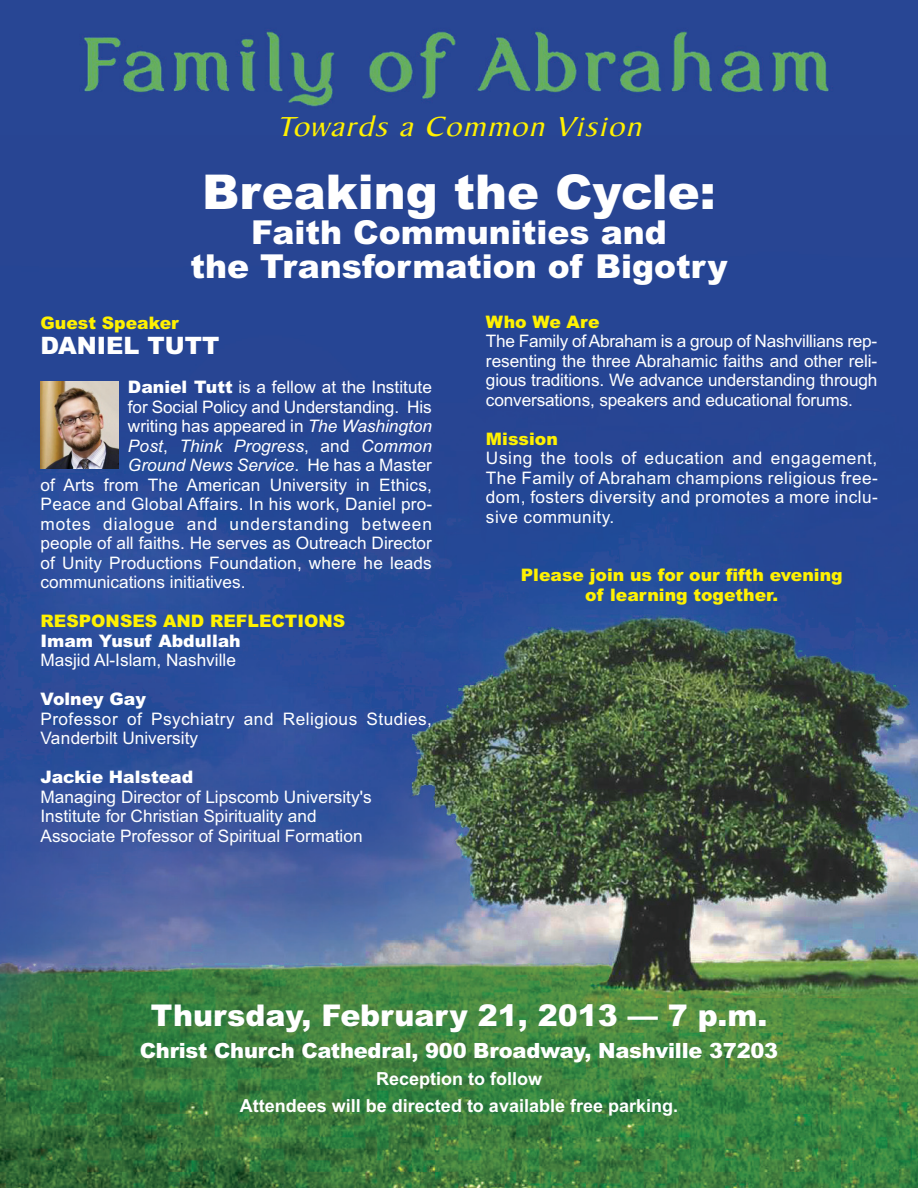
<style>
.page{position:relative;width:918px;height:1188px;background:#fff}
.page>*{position:absolute;margin:0;border:0;box-sizing:border-box;transform-origin:0 0}
.t1{font:900 48px "Arial";color:#fff}
.t2{font:900 33px/34.5px "Arial";color:#fff;text-align:center}
.t3{font:900 30px "Arial";color:#fff}
.t4{font:italic 29.7px "Baker Signet";color:#fff101;scale:1.11 1}
.t5{font:900 24px "Arial";color:#fff}
.t6{font:900 21px "Arial";letter-spacing:-.01em;color:#fff}
.t7{font:700 18px/27px "Arial";color:#fff;text-align:center}
.t8{font:17.25px/19.5px "Arial";color:#fff;text-align:justify}
.t9{font:17.25px/19.5px "Arial";letter-spacing:.025em;color:#fff}
.t10{font:900 17.25px/19.5px "Arial";color:#fff101;text-align:center}
.t11{font:italic 17.25px "Arial";letter-spacing:.01em;color:#fff}
.t12{font:900 17.25px "Arial";color:#fff}
.t13{font:17.25px "Arial";letter-spacing:.05em;color:#fff}
.s1{font-weight:900}
.s2{font-style:italic}
.s3{font-style:normal}
</style>
<div class="page">
<img style="left:0;top:0;width:918px;height:1188px">
<img style="left:40px;top:382px;width:79px;height:86px">
<h3 class="t4" style="left:277px;top:115px;width:336px">Towards a Common Vision</h3>
<h1 class="t1" style="left:202px;top:175px;width:515px">Breaking the Cycle:</h1>
<h2 class="t2" style="left:191px;top:218px;width:539px">Faith Communities and<br>the Transformation of Bigotry</h2>
<p class="t10" style="left:40px;top:315px;width:140px">Guest Speaker</p>
<h3 class="t5" style="left:40px;top:337px;width:180px">DANIEL TUTT</h3>
<p class="t8" style="left:128px;top:379px;width:306px"><span class="s1">Daniel Tutt</span> is a fellow at the Institute</p>
<p class="t8" style="left:128px;top:399px;width:305px">for Social Policy and Understanding. His</p>
<p class="t8" style="left:128px;top:418px;width:306px">writing has appeared in <span class="s2">The Washington</span></p>
<p class="t11" style="left:128px;top:440px;width:306px">Post<span class="s3">,</span> Think Progress<span class="s3">, and</span> Common</p>
<p class="t11" style="left:128px;top:459px;width:306px">Ground News Service<span class="s3">. He has a Master</span></p>
<p class="t8" style="left:40px;top:477px;width:393px">of Arts from The American University in Ethics,</p>
<p class="t9" style="left:40px;top:496px;width:393px">Peace and Global Affairs. In his work, Daniel pro-</p>
<p class="t13" style="left:40px;top:518px;width:393px">motes dialogue and understanding between</p>
<p class="t8" style="left:40px;top:535px;width:393px">people of all faiths. He serves as Outreach Director</p>
<p class="t8" style="left:40px;top:555px;width:393px">of Unity Productions Foundation, where he leads</p>
<p class="t8" style="left:40px;top:574px;width:207px">communications initiatives.</p>
<p class="t10" style="left:40px;top:613px;width:306px">RESPONSES AND REFLECTIONS</p>
<p class="t12" style="left:40px;top:635px;width:202px">Imam Yusuf Abdullah</p>
<p class="t8" style="left:40px;top:652px;width:197px">Masjid Al-Islam, Nashville</p>
<p class="t12" style="left:40px;top:693px;width:107px">Volney Gay</p>
<p class="t9" style="left:40px;top:711px;width:393px">Professor of Psychiatry and Religious Studies,<br>Vanderbilt University</p>
<p class="t12" style="left:40px;top:771px;width:154px">Jackie Halstead</p>
<p class="t8" style="left:40px;top:789px;width:333px;text-align:left">Managing Director of Lipscomb University's<br>Institute for Christian Spirituality and<br>Associate Professor of Spiritual Formation</p>
<p class="t10" style="left:486px;top:314px;width:115px">Who We Are</p>
<p class="t8" style="left:486px;top:333px;width:393px">The Family of Abraham is a group of Nashvillians rep&shy;resenting the three Abrahamic faiths and other reli&shy;gious traditions. We advance understanding through conversations, speakers and educational forums.</p>
<p class="t10" style="left:486px;top:431px;width:73px">Mission</p>
<p class="t8" style="left:486px;top:450px;width:393px">Using the tools of education and engagement, The Family of Abraham champions religious free&shy;dom, fosters diversity and promotes a more inclu&shy;sive community.</p>
<p class="t10" style="left:521px;top:567px;width:323px">Please join us for our fifth evening of learning together.</p>
<h3 class="t3" style="left:151px;top:1005px;width:618px">Thursday, February 21, 2013 — 7 p.m.</h3>
<p class="t6" style="left:140px;top:1043px;width:640px">Christ Church Cathedral, 900 Broadway, Nashville 37203</p>
<p class="t7" style="left:240px;top:1067px;width:440px">Reception to follow<br>Attendees will be directed to available free parking.</p>
</div>
